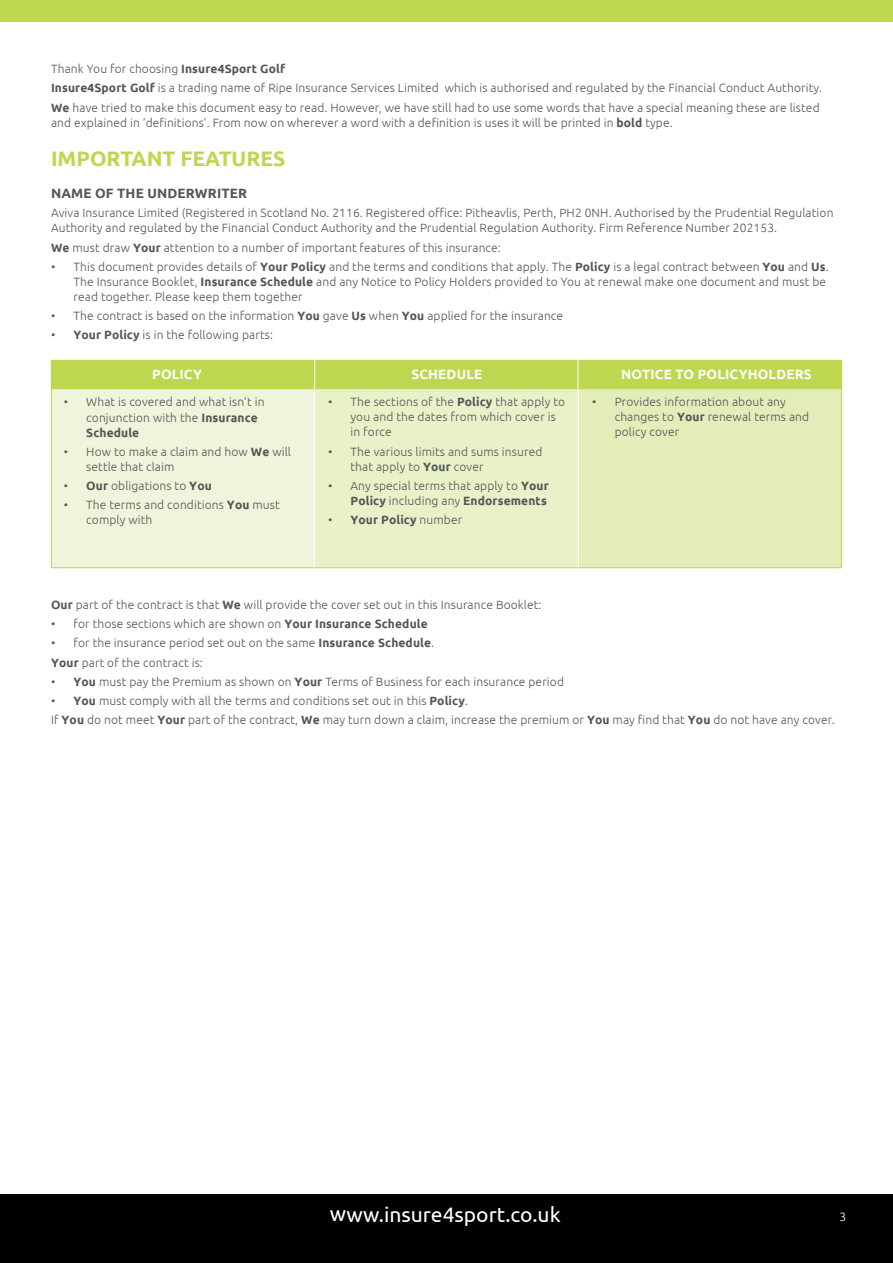
<style>
.page{position:relative;width:893px;height:1263px;background:#fff}
.page>*{position:absolute;margin:0;border:0;box-sizing:border-box;transform-origin:0 0}
.t1{font:21px "Ubuntu";letter-spacing:-.005em;color:#fff}
.t2{font:700 21px "Ubuntu";color:#bdd750}
.t3{font:700 13.5px "Ubuntu";letter-spacing:.01em;color:#fff}
.t4{font:700 13.5px "Ubuntu";letter-spacing:.01em;color:#525658}
.t5{font:300 12px/15px "Ubuntu";letter-spacing:.01em;color:#525658}
.t6{font:700 12px "Ubuntu";letter-spacing:.01em;color:#525658}
.t7{font:300 12px "Ubuntu";color:#fff}
.s1{font-weight:700}
.s2{font-weight:300}
</style>
<div class="page">
<div style="left:0;top:1194px;width:893px;height:69px;background:#000"></div>
<div style="left:0;top:0;width:893px;height:22px;background:#bdd750"></div>
<div style="left:51px;top:360px;width:263px;height:208px;background:#eff5da"></div>
<div style="left:315px;top:360px;width:263px;height:208px;background:#e9f1c9"></div>
<div style="left:579px;top:360px;width:263px;height:208px;background:#e2edb9"></div>
<div style="left:51px;top:360px;width:791px;height:29px;background:#bdd750"></div>
<hr style="left:314px;top:359px;width:1px;height:30px;background:#fff">
<hr style="left:577px;top:359px;width:1px;height:30px;background:#fff">
<p class="t5" style="left:51px;top:59px;width:772px;line-height:19.2px">Thank You for choosing <span class="s1">Insure4Sport Golf<br>Insure4Sport Golf</span> is a trading name of Ripe Insurance Services Limited which is authorised and regulated by the Financial Conduct Authority.<br><span class="s1">We</span> have tried to make this document easy to read. However, we have still had to use some words that have a special meaning these are listed</p>
<p class="t5" style="left:51px;top:115px;width:623px">and explained in ‘definitions’. From now on wherever a word with a definition is uses it will be printed in <span class="s1">bold</span> type.</p>
<h1 class="t2" style="left:51px;top:146px;width:236px">IMPORTANT FEATURES</h1>
<p class="t4" style="left:51px;top:185px;width:198px">NAME OF THE UNDERWRITER</p>
<p class="t5" style="left:51px;top:205px;width:784px">Aviva Insurance Limited (Registered in Scotland No. 2116. Registered office: Pitheavlis, Perth, PH2 0NH. Authorised by the Prudential Regulation<br>Authority and regulated by the Financial Conduct Authority and the Prudential Regulation Authority. Firm Reference Number 202153.</p>
<p class="t5" style="left:51px;top:240px;width:451px"><span class="s1">We</span> must draw <span class="s1">Your</span> attention to a number of important features of this insurance:</p>
<p class="t5" style="left:74px;top:259px;width:757px;text-indent:-22px">• This document provides details of <span class="s1">Your Policy</span> and the terms and conditions that apply. The <span class="s1">Policy</span> is a legal contract between <span class="s1">You</span> and <span class="s1">Us</span>.<br>The Insurance Booklet, <span class="s1">Insurance Schedule</span> and any Notice to Policy Holders provided to You at renewal make one document and must be read together. Please keep them together</p>
<p class="t5" style="left:51px;top:308px;width:514px">• The contract is based on the information <span class="s1">You</span> gave <span class="s1">Us</span> when <span class="s1">You</span> applied for the insurance</p>
<p class="t5" style="left:51px;top:327px;width:224px">• <span class="s1">Your Policy</span> is in the following parts:</p>
<p class="t3" style="left:152px;top:365px;width:51px">POLICY</p>
<p class="t3" style="left:411px;top:365px;width:72px">SCHEDULE</p>
<p class="t3" style="left:621px;top:365px;width:192px">NOTICE TO POLICYHOLDERS</p>
<p class="t5" style="left:86px;top:394px;width:180px;text-indent:-22px">• What is covered and what isn’t in conjunction with the <span class="s1">Insurance<br>Schedule</span></p>
<p class="t5" style="left:86px;top:444px;width:206px;text-indent:-22px">• How to make a claim and how <span class="s1">We</span> will settle that claim</p>
<p class="t5" style="left:64px;top:478px;width:150px">• <span class="s1">Our</span> obligations to <span class="s1">You</span></p>
<p class="t5" style="left:86px;top:497px;width:195px;text-indent:-22px">• The terms and conditions <span class="s1">You</span> must comply with</p>
<p class="t5" style="left:350px;top:394px;width:216px;text-indent:-22px">• The sections of the <span class="s1">Policy</span> that apply to you and the dates from which cover is in force</p>
<p class="t5" style="left:350px;top:444px;width:193px;text-indent:-22px">• The various limits and sums insured that apply to <span class="s1">Your</span> cover</p>
<p class="t5" style="left:328px;top:478px;width:222px;text-align:right">• Any special terms that apply to <span class="s1">Your<br>Policy</span> including any <span class="s1">Endorsements</span></p>
<p class="t6" style="left:328px;top:513px;width:136px"><span class="s2">•</span> Your Policy <span class="s2">number</span></p>
<p class="t5" style="left:615px;top:394px;width:196px;text-indent:-22px">• Provides information about any changes to <span class="s1">Your</span> renewal terms and policy cover</p>
<p class="t5" style="left:51px;top:597px;width:492px"><span class="s1">Our</span> part of the contract is that <span class="s1">We</span> will provide the cover set out in this Insurance Booklet:</p>
<p class="t5" style="left:51px;top:616px;width:378px">• for those sections which are shown on <span class="s1">Your Insurance Schedule</span></p>
<p class="t5" style="left:51px;top:633px;width:385px;line-height:19.2px">• for the insurance period set out on the same <span class="s1">Insurance Schedule</span>.<br><span class="s1">Your</span> part of the contract is:</p>
<p class="t5" style="left:51px;top:674px;width:514px">• <span class="s1">You</span> must pay the Premium as shown on <span class="s1">Your</span> Terms of Business for each insurance period</p>
<p class="t5" style="left:51px;top:691px;width:785px;line-height:19.2px">• <span class="s1">You</span> must comply with all the terms and conditions set out in this <span class="s1">Policy</span>.<br>If <span class="s1">You</span> do not meet <span class="s1">Your</span> part of the contract, <span class="s1">We</span> may turn down a claim, increase the premium or <span class="s1">You</span> may find that <span class="s1">You</span> do not have any cover.</p>
<h1 class="t1" style="left:330px;top:1202px;width:232px">www.insure4sport.co.uk</h1>
<p class="t7" style="left:840px;top:1210px;width:8px">3</p>
</div>
